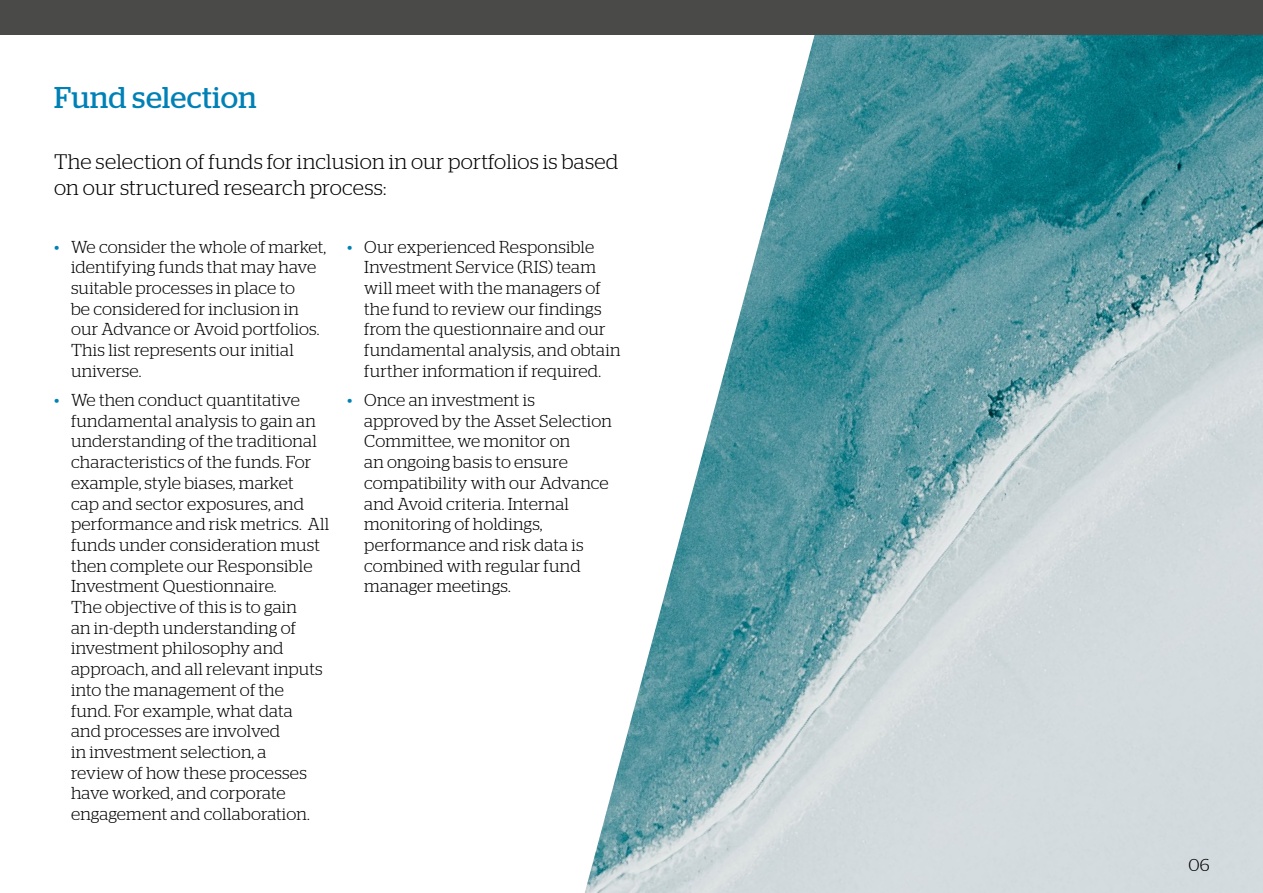
<style>
.page{position:relative;width:1263px;height:893px;background:#fff}
.page>*{position:absolute;margin:0;border:0;box-sizing:border-box;transform-origin:0 0}
.t1{font:30px "Stag";letter-spacing:.015em;color:#0081b6}
.t2{font:300 21px/25.2px "Stag";letter-spacing:.015em;color:#000}
.t3{font:300 17.25px/20.7px "Stag";letter-spacing:.01em;color:#000}
.s1{color:#0081b6}
</style>
<div class="page">
<img style="left:585px;top:35px;width:678px;height:858px">
<div style="left:0;top:0;width:1263px;height:35px;background:#4a4a49"></div>
<h1 class="t1" style="left:54px;top:80px;width:204px">Fund selection</h1>
<p class="t2" style="left:54px;top:149px;width:566px">The selection of funds for inclusion in our portfolios is based on our structured research process:</p>
<p class="t3" style="left:71px;top:236px;width:257px;text-indent:-17px"><span class="s1">•</span> We consider the whole of market, identifying funds that may have suitable processes in place to<br>be considered for inclusion in our Advance or Avoid portfolios.<br>This list represents our initial universe.</p>
<p class="t3" style="left:71px;top:389px;width:260px;text-indent:-17px"><span class="s1">•</span> We then conduct quantitative fundamental analysis to gain an understanding of the traditional characteristics of the funds. For example, style biases, market<br>cap and sector exposures, and performance and risk metrics. All funds under consideration must then complete our Responsible<br>Investment Questionnaire.<br>The objective of this is to gain<br>an in-depth understanding of investment philosophy and approach, and all relevant inputs into the management of the<br>fund. For example, what data<br>and processes are involved<br>in investment selection, a<br>review of how these processes have worked, and corporate engagement and collaboration.</p>
<p class="t3" style="left:364px;top:236px;width:258px;text-indent:-17px"><span class="s1">•</span> Our experienced Responsible<br>Investment Service (RIS) team will meet with the managers of the fund to review our findings from the questionnaire and our fundamental analysis, and obtain further information if required.</p>
<p class="t3" style="left:364px;top:389px;width:249px;text-indent:-17px"><span class="s1">•</span> Once an investment is approved by the Asset Selection<br>Committee, we monitor on<br>an ongoing basis to ensure compatibility with our Advance and Avoid criteria. Internal monitoring of holdings, performance and risk data is combined with regular fund manager meetings.</p>
<p class="t3" style="left:1188px;top:854px;width:23px">06</p>
</div>
